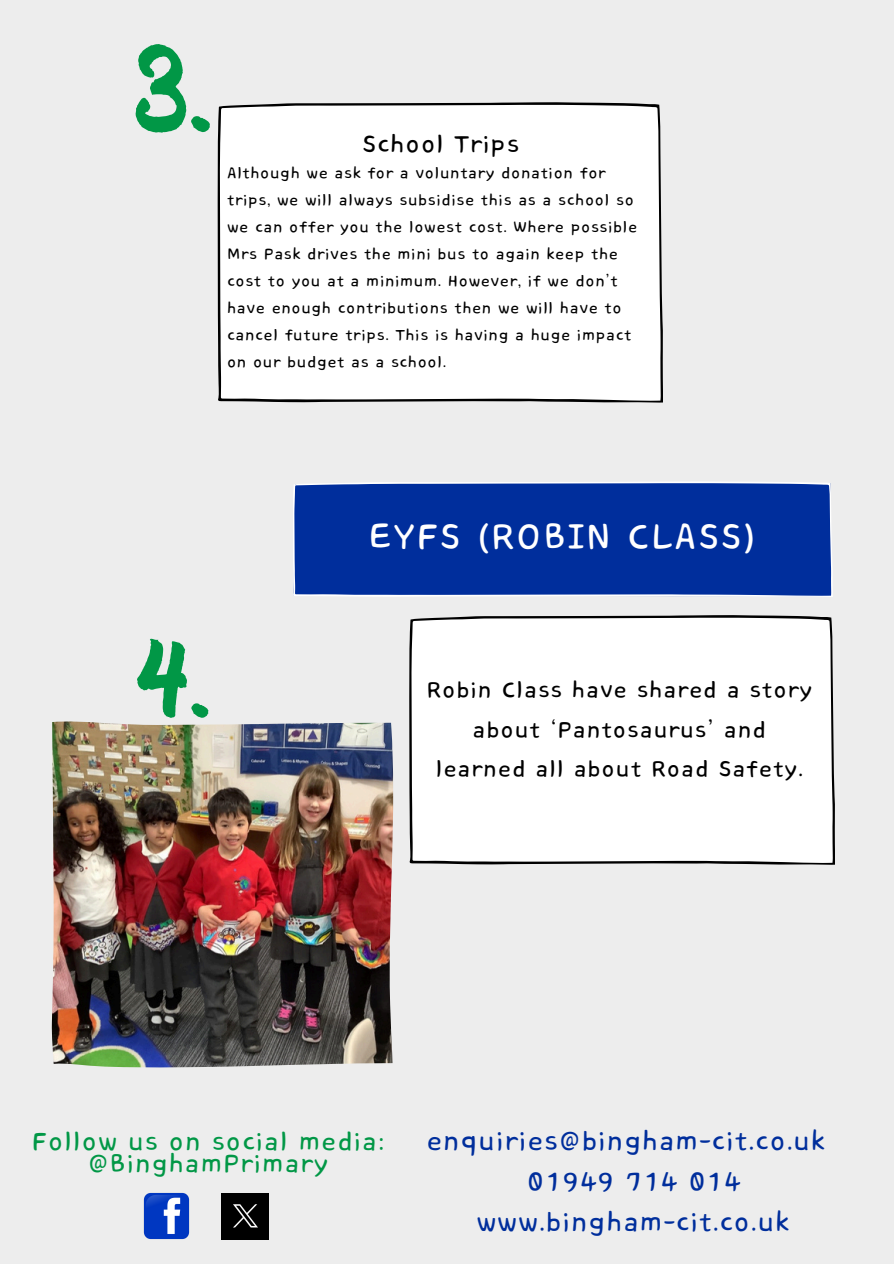
<style>
.page{position:relative;width:894px;height:1264px;background:#fff}
.page>*{position:absolute;margin:0;border:0;box-sizing:border-box;transform-origin:0 0}
.t1{font:120px "Bosk";color:#019746}
.t2{font:108.3px "Bosk";color:#019746}
.t3{font:45.75px "Core Bandi Face";color:#fff}
.t4{font:33.75px "Core Bandi Face";color:#002e9c}
.t5{font:32.25px "Core Bandi Face";color:#019746}
.t6{font:30.75px "Core Bandi Face";color:#000}
.t7{font:28.5px/39.3px "Core Bandi Face";color:#000;text-align:center}
.t8{font:19.65px/27px "Core Bandi Face";color:#000}
</style>
<div class="page">
<div style="left:0;top:0;width:893px;height:1263px;background:#ededed"></div>
<div style="left:218px;top:102px;width:444px;height:300px;background:#fff"></div>
<div style="left:409px;top:615px;width:425px;height:249px;background:#fff"></div>
<img style="left:52px;top:721px;width:341px;height:347px">
<div style="left:293px;top:482px;width:539px;height:115px;background:#002e9c"></div>
<img style="left:143px;top:1192px;width:47px;height:48px">
<img style="left:222px;top:1193px;width:46px;height:46px">
<h3 class="t1" style="left:133px;top:42px;width:81px">3.</h3>
<p class="t6" style="left:362px;top:128px;width:160px">School Trips</p>
<p class="t8" style="left:227px;top:160px;width:412px">Although we ask for a voluntary donation for trips, we will always subsidise this as a school so we can offer you the lowest cost. Where possible Mrs Pask drives the mini bus to again keep the cost to you at a minimum. However, if we don’t have enough contributions then we will have to cancel future trips. This is having a huge impact on our budget as a school.</p>
<h2 class="t2" style="left:135px;top:636px;width:77px">4.</h2>
<p class="t3" style="left:368px;top:513px;width:391px">EYFS (ROBIN CLASS)</p>
<h3 class="t7" style="left:426px;top:671px;width:388px">Robin Class have shared a story about ‘Pantosaurus’ and learned all about Road Safety.</h3>
<h1 class="t5" style="left:32px;top:1124px;width:355px">Follow us on social media:</h1>
<h1 class="t5" style="left:88px;top:1146px;width:242px">@BinghamPrimary</h1>
<h4 class="t4" style="left:426px;top:1123px;width:400px">enquiries@bingham-cit.co.uk</h4>
<h3 class="t4" style="left:527px;top:1163px;width:215px">01949 714 014</h3>
<p class="t4" style="left:476px;top:1204px;width:315px">www.bingham-cit.co.uk</p>
</div>
